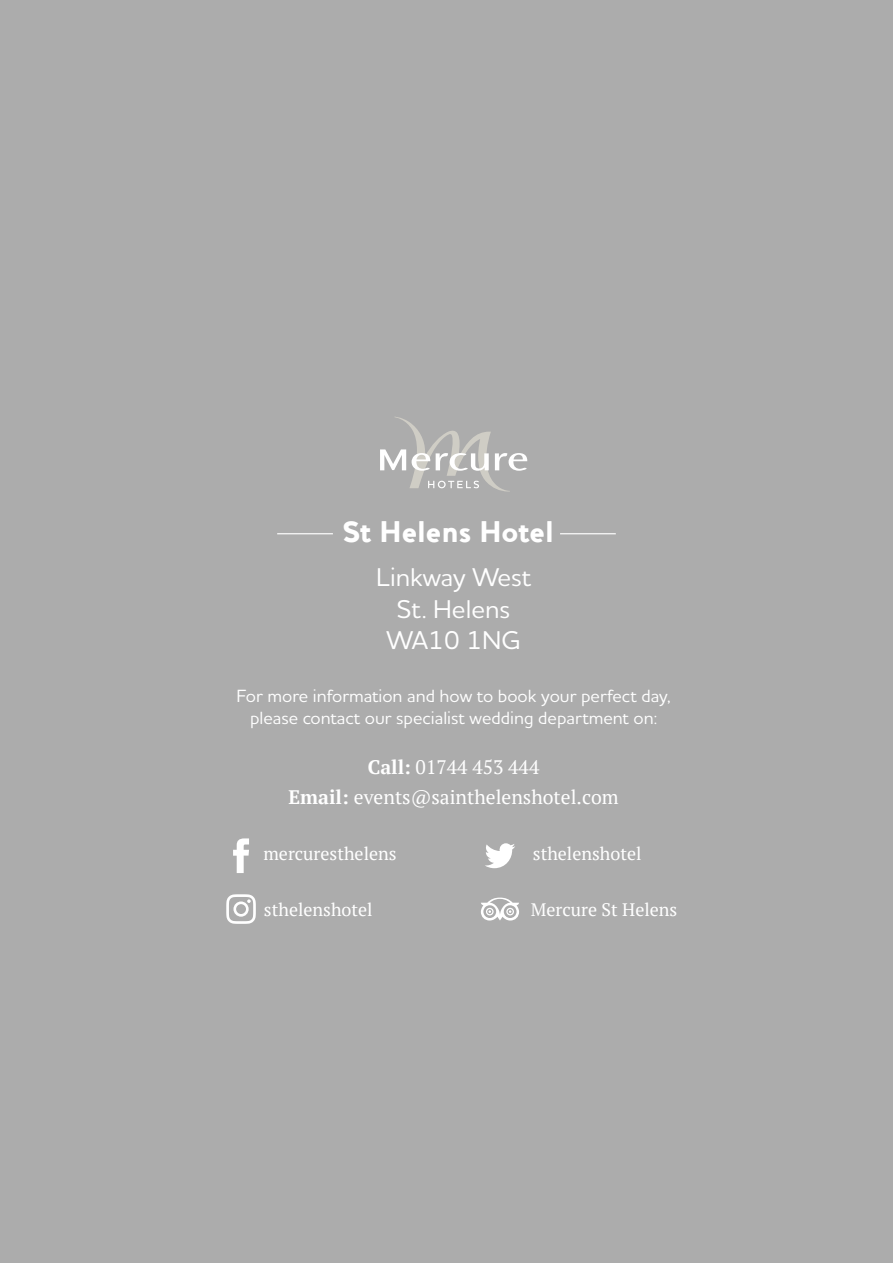
<style>
.page{position:relative;width:893px;height:1263px;background:#acacac}
.page>*{position:absolute;margin:0;border:0;box-sizing:border-box;transform-origin:0 0}
.t1{font:900 30.3px "Houschka Alt";color:#fff}
.t2{font:500 26.1px/31.3px "Houschka Alt Pro";color:#fff;text-align:center}
.t3{font:19.5px/30px "PT Serif";color:#fff;text-align:center}
.t4{font:500 18px/21.6px "Houschka Alt Pro";color:#fff;text-align:center}
.t5{font:18px "PT Serif";color:#fff}
.s1{font-weight:700}
</style>
<div class="page">
<svg style="left:233px;top:838px;width:16px;height:35px"></svg>
<svg style="left:485px;top:843px;width:30px;height:25px"></svg>
<svg style="left:226px;top:894px;width:30px;height:30px"></svg>
<svg style="left:481px;top:897px;width:38px;height:23px"></svg>
<svg style="left:380px;top:417px;width:147px;height:74px"></svg>
<hr style="left:277px;top:533px;width:56px;height:1px;background:#fff">
<hr style="left:560px;top:533px;width:56px;height:1px;background:#fff">
<h1 class="t1" style="left:343px;top:514px;width:212px">St Helens Hotel</h1>
<h2 class="t2" style="left:376px;top:561px;width:156px">Linkway West<br>St. Helens<br>WA10 1NG</h2>
<p class="t4" style="left:237px;top:685px;width:435px">For more information and how to book your perfect day, please contact our specialist wedding department on:</p>
<p class="t3" style="left:288px;top:751px;width:332px"><span class="s1">Call:</span> 01744 453 444<br><span class="s1">Email:</span> events@sainthelenshotel.com</p>
<p class="t5" style="left:263px;top:842px;width:135px">mercuresthelens</p>
<p class="t5" style="left:533px;top:842px;width:110px">sthelenshotel</p>
<p class="t5" style="left:264px;top:898px;width:110px">sthelenshotel</p>
<p class="t5" style="left:531px;top:898px;width:148px">Mercure St Helens</p>
</div>
